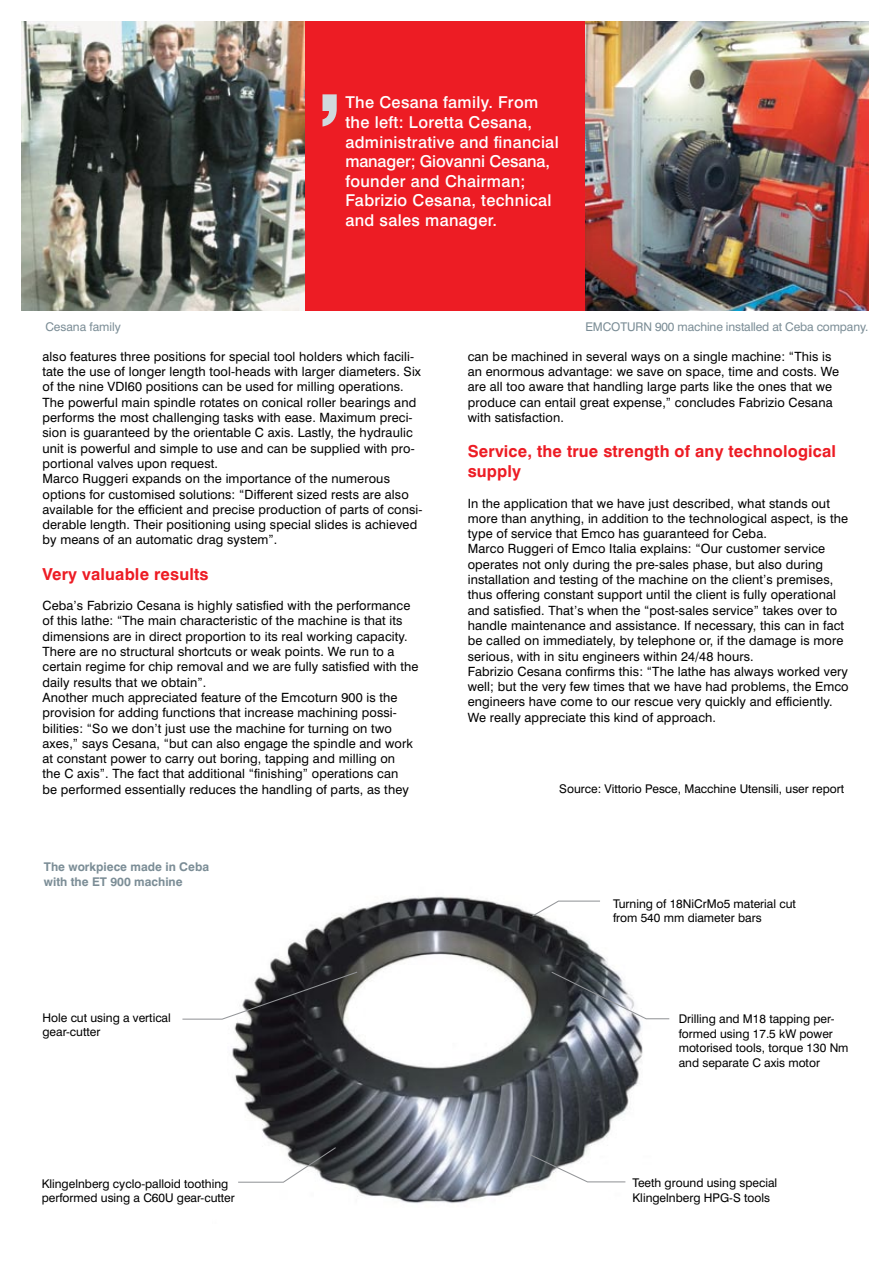
<style>
.page{position:relative;width:893px;height:1263px;background:#fff}
.page>*{position:absolute;margin:0;border:0;box-sizing:border-box;transform-origin:0 0}
.t1{font:800 89.4px "Helvetica Neue";color:#d0d9de}
.t2{font:700 16.5px/19.8px "Swiss 721 BT";letter-spacing:.01em;color:#ed1c24}
.t3{font:500 16.35px/19.6px "Swiss 721 BT";letter-spacing:.02em;color:#fff}
.t4{font:12.75px/15.3px "Swiss 721 BT";letter-spacing:.01em;color:#000}
.t5{font:12px/14.4px "Swiss 721 BT";color:#000}
.t6{font:12px "Swiss 721 BT";letter-spacing:-.01em;color:#7b8d96}
.t7{font:700 12px/14.4px "Swiss 721 BT";color:#7b8d96}
</style>
<div class="page">
<div style="left:304px;top:21px;width:283px;height:289px;background:#ed1c24"></div>
<img style="left:21px;top:21px;width:284px;height:289px">
<img style="left:585px;top:21px;width:284px;height:289px">
<img style="left:232px;top:896px;width:411px;height:308px">
<svg style="left:182px;top:971px;width:176px;height:49px"></svg>
<svg style="left:531px;top:900px;width:70px;height:17px"></svg>
<svg style="left:550px;top:971px;width:120px;height:49px"></svg>
<svg style="left:237px;top:1146px;width:100px;height:37px"></svg>
<svg style="left:528px;top:1153px;width:98px;height:30px"></svg>
<h1 class="t1" style="left:316px;top:26px;width:28px">‚</h1>
<p class="t3" style="left:345px;top:92px;width:215px">The Cesana family. From the left: Loretta Cesana, administrative and financial manager; Giovanni Cesana, founder and Chairman;<br>Fabrizio Cesana, technical and sales manager.</p>
<p class="t6" style="left:45px;top:319px;width:77px">Cesana family</p>
<p class="t6" style="left:585px;top:319px;width:285px">EMCOTURN 900 machine installed at Ceba company.</p>
<p class="t4" style="left:43px;top:348px;width:382px">also features three positions for special tool holders which facili&shy;tate the use of longer length tool-heads with larger diameters. Six of the nine VDI60 positions can be used for milling operations.<br>The powerful main spindle rotates on conical roller bearings and performs the most challenging tasks with ease. Maximum preci&shy;sion is guaranteed by the orientable C axis. Lastly, the hydraulic unit is powerful and simple to use and can be supplied with pro&shy;portional valves upon request.<br>Marco Ruggeri expands on the importance of the numerous options for customised solutions: “Different sized rests are also available for the efficient and precise production of parts of consi&shy;derable length. Their positioning using special slides is achieved by means of an automatic drag system”.</p>
<p class="t2" style="left:43px;top:564px;width:167px">Very valuable results</p>
<p class="t4" style="left:43px;top:598px;width:378px">Ceba’s Fabrizio Cesana is highly satisfied with the performance of this lathe: “The main characteristic of the machine is that its dimensions are in direct proportion to its real working capacity.<br>There are no structural shortcuts or weak points. We run to a certain regime for chip removal and we are fully satisfied with the daily results that we obtain”.<br>Another much appreciated feature of the Emcoturn 900 is the provision for adding functions that increase machining possi&shy;bilities: “So we don’t just use the machine for turning on two axes,” says Cesana, “but can also engage the spindle and work at constant power to carry out boring, tapping and milling on<br>the C axis”. The fact that additional “finishing” operations can<br>be performed essentially reduces the handling of parts, as they</p>
<p class="t4" style="left:468px;top:348px;width:373px">can be machined in several ways on a single machine: “This is an enormous advantage: we save on space, time and costs. We are all too aware that handling large parts like the ones that we produce can entail great expense,” concludes Fabrizio Cesana with satisfaction.</p>
<p class="t2" style="left:468px;top:441px;width:370px">Service, the true strength of any technological supply</p>
<p class="t4" style="left:468px;top:495px;width:382px">In the application that we have just described, what stands out more than anything, in addition to the technological aspect, is the type of service that Emco has guaranteed for Ceba.<br>Marco Ruggeri of Emco Italia explains: “Our customer service operates not only during the pre-sales phase, but also during installation and testing of the machine on the client’s premises, thus offering constant support until the client is fully operational and satisfied. That’s when the “post-sales service” takes over to handle maintenance and assistance. If necessary, this can in fact be called on immediately, by telephone or, if the damage is more serious, with in situ engineers within 24/48 hours.<br>Fabrizio Cesana confirms this: “The lathe has always worked very well; but the very few times that we have had problems, the Emco engineers have come to our rescue very quickly and efficiently.<br>We really appreciate this kind of approach.</p>
<p class="t5" style="left:559px;top:781px;width:286px">Source: Vittorio Pesce, Macchine Utensili, user report</p>
<p class="t7" style="left:44px;top:860px;width:167px">The workpiece made in Ceba with the ET 900 machine</p>
<p class="t5" style="left:613px;top:896px;width:184px">Turning of 18NiCrMo5 material cut from 540 mm diameter bars</p>
<p class="t5" style="left:42px;top:1010px;width:130px">Hole cut using a vertical gear-cutter</p>
<p class="t5" style="left:679px;top:1012px;width:171px">Drilling and M18 tapping per&shy;formed using 17.5 kW power motorised tools, torque 130 Nm and separate C axis motor</p>
<p class="t5" style="left:42px;top:1176px;width:195px">Klingelnberg cyclo-palloid toothing performed using a C60U gear-cutter</p>
<p class="t5" style="left:633px;top:1175px;width:146px">Teeth ground using special<br>Klingelnberg HPG-S tools</p>
</div>
